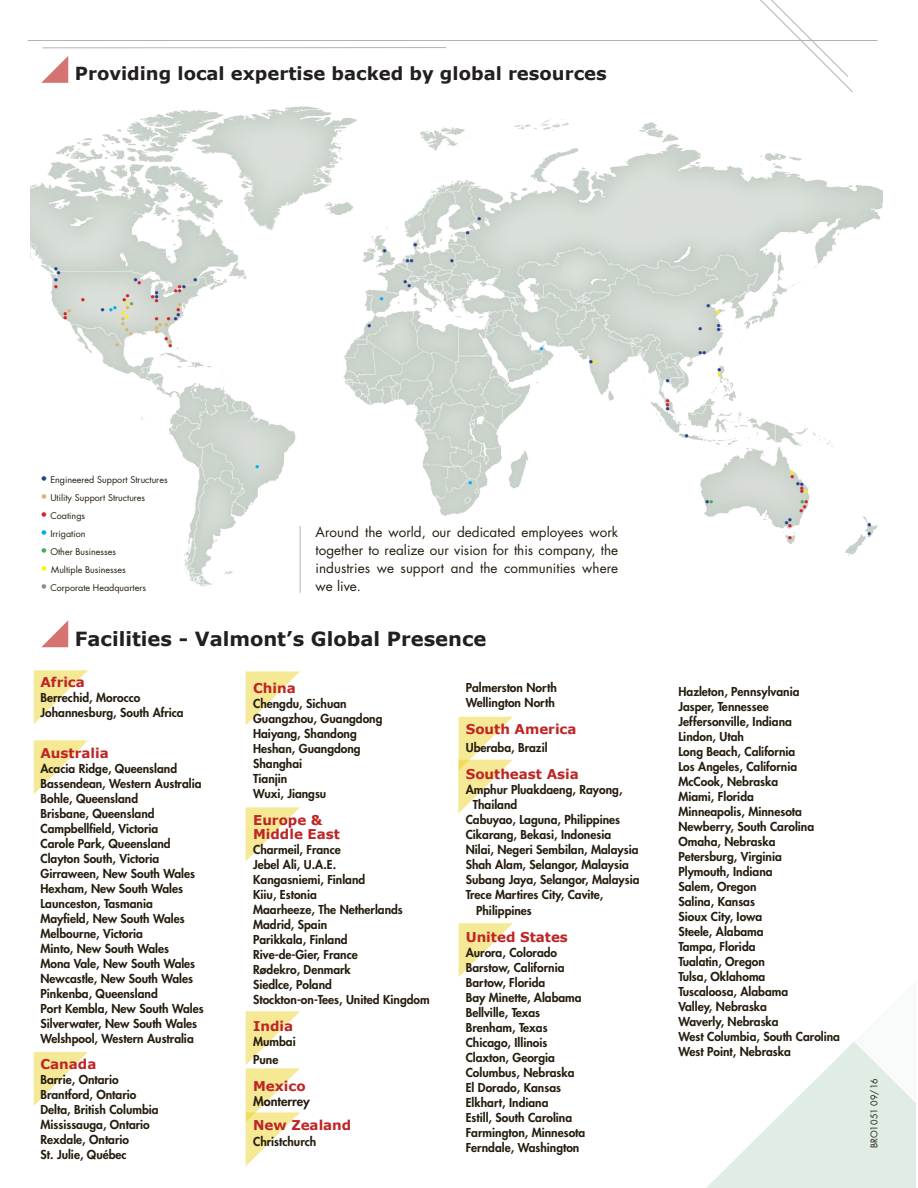
<style>
.page{position:relative;width:918px;height:1188px;background:#fff}
.page>*{position:absolute;margin:0;border:0;box-sizing:border-box;transform-origin:0 0}
.t1{font:700 19.5px "Verdana";color:#231f20}
.t2{font:700 18px "Verdana";color:#231f20}
.t3{font:13.5px/18px "Futura Std";color:#251d0e;text-align:justify}
.t4{font:700 13.5px/14.5px "Verdana";color:#be2525}
.t5{font:800 12.75px "Futura Std";color:#251d0e}
.t6{font:800 12px/15px "Futura Std";color:#251d0e}
.t7{font:9px "Futura Std";color:#251d0e}
.t8{font:8.7px/8.6px "Futura Std";color:#253f8e}
.t9{font:8.7px "Futura Std";color:#d1232a}
.t10{font:8.7px "Futura Std";color:#dcb46b}
.t11{font:8.7px "Futura Std";color:#00aeef}
.t12{font:8.7px "Futura Std";color:#fff101}
.t13{font:8.7px "Futura Std";color:#40ae49}
.s1{color:#d1232a}
.s2{color:#99877d}
.s3{color:#253f8e}
.s4{color:#dcb46b}
.s5{font-size:12px;color:#253f8e}
.s6{font-size:12px;color:#dcb46b}
.s7{font-size:12px;color:#d1232a}
.s8{font-size:12px;color:#00aeef}
.s9{font-size:12px;color:#40ae49}
.s10{font-size:12px;color:#fff101}
.s11{font-size:12px;color:#99877d}
.s12{color:#fff101}
.s13{color:#40ae49}
</style>
<div class="page">
<svg style="left:459px;top:923px;width:54px;height:54px"></svg>
<svg style="left:246px;top:1011px;width:54px;height:155px"></svg>
<svg style="left:34px;top:1052px;width:54px;height:54px"></svg>
<svg style="left:34px;top:670px;width:54px;height:54px"></svg>
<svg style="left:34px;top:740px;width:54px;height:54px"></svg>
<svg style="left:246px;top:671px;width:54px;height:54px"></svg>
<svg style="left:246px;top:807px;width:54px;height:54px"></svg>
<svg style="left:458px;top:717px;width:55px;height:97px"></svg>
<svg style="left:706px;top:1103px;width:210px;height:85px;fill:#dfede5"></svg>
<svg style="left:760px;top:0;width:93px;height:92px"></svg>
<svg style="left:41px;top:620px;width:27px;height:27px"></svg>
<hr style="left:43px;top:47px;width:403px;height:1px;background:#b2b3b7">
<svg style="left:41px;top:56px;width:27px;height:27px"></svg>
<hr style="left:28px;top:40px;width:849px;height:1px;background:#b2b3b7">
<svg style="left:792px;top:981px;width:124px;height:122px"></svg>
<img style="left:31px;top:106px;width:851px;height:487px">
<h2 class="t2" style="left:75px;top:62px;width:534px">Providing local expertise backed by global resources</h2>
<p class="t8" style="left:54px;top:267px;width:9px">•• •</p>
<p class="t9" style="left:54px;top:281px;width:7px">•</p>
<p class="t9" style="left:63px;top:311px;width:11px">••<sup>•</sup></p>
<p class="t9" style="left:81px;top:294px;width:7px">•</p>
<p class="t8" style="left:133px;top:275px;width:11px">•<span class="s1">•</span></p>
<p class="t8" style="left:193px;top:275px;width:7px">•</p>
<p class="t9" style="left:173px;top:285px;width:15px">• <sup>•</sup>••</p>
<p class="t8" style="left:173px;top:313px;width:9px">••</p>
<p class="t8" style="left:154px;top:291px;width:7px">••</p>
<p class="t9" style="left:154px;top:295px;width:7px">•</p>
<p class="t9" style="left:122px;top:292px;width:10px">••</p>
<p class="t9" style="left:150px;top:291px;width:7px">•</p>
<p class="t12" style="left:125px;top:298px;width:11px">•<span class="s2">•</span></p>
<p class="t11" style="left:100px;top:304px;width:31px"><span class="s3">•</span>•• <span class="s4">•</span></p>
<p class="t10" style="left:178px;top:299px;width:7px">•</p>
<p class="t9" style="left:176px;top:304px;width:7px">•</p>
<p class="t12" style="left:120px;top:307px;width:7px">•</p>
<p class="t10" style="left:120px;top:313px;width:11px">•<sup>•</sup></p>
<p class="t10" style="left:120px;top:318px;width:7px">•</p>
<p class="t10" style="left:124px;top:324px;width:7px">•</p>
<p class="t9" style="left:154px;top:313px;width:19px">• •</p>
<p class="t10" style="left:154px;top:321px;width:16px">••••</p>
<p class="t10" style="left:128px;top:329px;width:7px">•</p>
<p class="t9" style="left:164px;top:334px;width:11px">•<span class="s4">•</span></p>
<p class="t10" style="left:115px;top:339px;width:7px">•</p>
<p class="t9" style="left:168px;top:340px;width:7px">•</p>
<p class="t7" style="left:40px;top:474px;width:129px"><span class="s5">•</span> Engineered Support Structures</p>
<p class="t7" style="left:40px;top:492px;width:106px"><span class="s6">•</span> Utility Support Structures</p>
<p class="t7" style="left:40px;top:510px;width:46px"><span class="s7">•</span> Coatings</p>
<p class="t7" style="left:40px;top:528px;width:47px"><span class="s8">•</span> Irrigation</p>
<p class="t7" style="left:40px;top:546px;width:77px"><span class="s9">•</span> Other Businesses</p>
<p class="t7" style="left:40px;top:564px;width:87px"><span class="s10">•</span> Multiple Businesses</p>
<p class="t7" style="left:40px;top:582px;width:107px"><span class="s11">•</span> Corporate Headquarters</p>
<p class="t11" style="left:255px;top:461px;width:7px">•</p>
<p class="t8" style="left:382px;top:247px;width:7px">•</p>
<p class="t11" style="left:379px;top:293px;width:7px">•</p>
<p class="t8" style="left:367px;top:321px;width:7px">•</p>
<p class="t8" style="left:413px;top:241px;width:7px">•</p>
<p class="t8" style="left:405px;top:256px;width:11px">••</p>
<p class="t8" style="left:403px;top:277px;width:7px">•</p>
<p class="t8" style="left:407px;top:282px;width:7px">•</p>
<p class="t8" style="left:450px;top:256px;width:7px">•</p>
<p class="t8" style="left:465px;top:228px;width:7px">•</p>
<p class="t8" style="left:477px;top:215px;width:7px">•</p>
<p class="t11" style="left:468px;top:478px;width:7px">•</p>
<p class="t11" style="left:539px;top:343px;width:7px">•</p>
<p class="t8" style="left:589px;top:358px;width:11px">•<span class="s12">•</span></p>
<p class="t3" style="left:316px;top:523px;width:304px">Around the world, our dedicated employees work together to realize our vision for this company, the industries we support and the communities where we live.</p>
<h1 class="t1" style="left:75px;top:626px;width:413px">Facilities - Valmont’s Global Presence</h1>
<p class="t4" style="left:40px;top:675px;width:46px">Africa</p>
<p class="t6" style="left:40px;top:691px;width:145px">Berrechid, Morocco<br>Johannesburg, South Africa</p>
<p class="t4" style="left:40px;top:746px;width:70px">Australia</p>
<p class="t6" style="left:40px;top:761px;width:165px">Acacia Ridge, Queensland<br>Bassendean, Western Australia<br>Bohle, Queensland<br>Brisbane, Queensland<br>Campbellfield, Victoria<br>Carole Park, Queensland<br>Clayton South, Victoria<br>Girraween, New South Wales<br>Hexham, New South Wales<br>Launceston, Tasmania<br>Mayfield, New South Wales<br>Melbourne, Victoria<br>Minto, New South Wales<br>Mona Vale, New South Wales<br>Newcastle, New South Wales<br>Pinkenba, Queensland<br>Port Kembla, New South Wales<br>Silverwater, New South Wales<br>Welshpool, Western Australia</p>
<p class="t4" style="left:40px;top:1057px;width:57px">Canada</p>
<p class="t6" style="left:40px;top:1072px;width:120px">Barrie, Ontario<br>Brantford, Ontario<br>Delta, British Columbia<br>Mississauga, Ontario<br>Rexdale, Ontario<br>St. Julie, Québec</p>
<p class="t4" style="left:253px;top:681px;width:44px">China</p>
<p class="t6" style="left:253px;top:696px;width:131px">Chengdu, Sichuan<br>Guangzhou, Guangdong<br>Haiyang, Shandong<br>Heshan, Guangdong<br>Shanghai<br>Tianjin<br>Wuxi, Jiangsu</p>
<p class="t4" style="left:253px;top:813px;width:88px">Europe &amp;<br>Middle East</p>
<p class="t6" style="left:253px;top:842px;width:178px">Charmeil, France<br>Jebel Ali, U.A.E.<br>Kangasniemi, Finland<br>Kiiu, Estonia<br>Maarheeze, The Netherlands<br>Madrid, Spain<br>Parikkala, Finland<br>Rive-de-Gier, France<br>Rødekro, Denmark<br>Siedlce, Poland<br>Stockton-on-Tees, United Kingdom</p>
<p class="t4" style="left:253px;top:1019px;width:42px">India</p>
<p class="t6" style="left:253px;top:1033px;width:44px;line-height:18px">Mumbai<br>Pune</p>
<p class="t4" style="left:253px;top:1078px;width:54px">Mexico</p>
<p class="t5" style="left:253px;top:1093px;width:58px">Monterrey</p>
<p class="t4" style="left:253px;top:1117px;width:100px">New Zealand</p>
<p class="t6" style="left:253px;top:1134px;width:65px">Christchurch</p>
<p class="t6" style="left:466px;top:681px;width:93px">Palmerston North<br>Wellington North</p>
<p class="t4" style="left:466px;top:722px;width:112px">South America</p>
<p class="t6" style="left:466px;top:740px;width:83px">Uberaba, Brazil</p>
<p class="t4" style="left:466px;top:767px;width:115px">Southeast Asia</p>
<p class="t6" style="left:466px;top:782px;width:158px">Amphur Pluakdaeng, Rayong,</p>
<p class="t6" style="left:473px;top:797px;width:46px">Thailand</p>
<p class="t6" style="left:466px;top:812px;width:156px">Cabuyao, Laguna, Philippines</p>
<p class="t6" style="left:466px;top:827px;width:147px">Cikarang, Bekasi, Indonesia</p>
<p class="t6" style="left:466px;top:842px;width:174px">Nilai, Negeri Sembilan, Malaysia</p>
<p class="t6" style="left:466px;top:857px;width:165px">Shah Alam, Selangor, Malaysia</p>
<p class="t6" style="left:466px;top:872px;width:175px">Subang Jaya, Selangor, Malaysia</p>
<p class="t6" style="left:466px;top:887px;width:139px">Trece Martires City, Cavite,</p>
<p class="t6" style="left:476px;top:903px;width:57px">Philippines</p>
<p class="t4" style="left:466px;top:930px;width:104px">United States</p>
<p class="t6" style="left:466px;top:945px;width:121px">Aurora, Colorado<br>Barstow, California<br>Bartow, Florida<br>Bay Minette, Alabama<br>Bellville, Texas<br>Brenham, Texas<br>Chicago, Illinois<br>Claxton, Georgia<br>Columbus, Nebraska<br>El Dorado, Kansas<br>Elkhart, Indiana<br>Estill, South Carolina<br>Farmington, Minnesota<br>Ferndale, Washington</p>
<p class="t8" style="left:665px;top:377px;width:7px">•</p>
<p class="t8" style="left:665px;top:404px;width:7px">•</p>
<p class="t9" style="left:665px;top:397px;width:7px">••</p>
<p class="t8" style="left:706px;top:302px;width:7px">•</p>
<p class="t8" style="left:698px;top:325px;width:7px">•</p>
<p class="t8" style="left:698px;top:349px;width:11px">••</p>
<p class="t12" style="left:715px;top:307px;width:7px">•</p>
<p class="t8" style="left:723px;top:323px;width:11px;rotate:90deg">••</p>
<p class="t8" style="left:717px;top:365px;width:7px">•</p>
<p class="t12" style="left:717px;top:368px;width:7px">•</p>
<p class="t8" style="left:684px;top:432px;width:7px">•</p>
<p class="t8" style="left:705px;top:497px;width:11px">•<span class="s13">•</span></p>
<p class="t12" style="left:790px;top:467px;width:7px">•</p>
<p class="t9" style="left:790px;top:471px;width:7px">•</p>
<p class="t8" style="left:796px;top:480px;width:7px">•</p>
<p class="t9" style="left:804px;top:495px;width:7px;rotate:-180deg">••<span class="s3">•</span></p>
<p class="t12" style="left:804px;top:486px;width:7px">•</p>
<p class="t9" style="left:802px;top:501px;width:7px">•</p>
<p class="t13" style="left:800px;top:497px;width:11px">•<span class="s1">•</span></p>
<p class="t9" style="left:799px;top:505px;width:7px">•</p>
<p class="t8" style="left:784px;top:517px;width:10px">••</p>
<p class="t9" style="left:788px;top:520px;width:7px">•</p>
<p class="t9" style="left:788px;top:532px;width:7px">•</p>
<p class="t6" style="left:678px;top:684px;width:163px">Hazleton, Pennsylvania<br>Jasper, Tennessee<br>Jeffersonville, Indiana<br>Lindon, Utah<br>Long Beach, California<br>Los Angeles, California<br>McCook, Nebraska<br>Miami, Florida<br>Minneapolis, Minnesota<br>Newberry, South Carolina<br>Omaha, Nebraska<br>Petersburg, Virginia<br>Plymouth, Indiana<br>Salem, Oregon<br>Salina, Kansas<br>Sioux City, Iowa<br>Steele, Alabama<br>Tampa, Florida<br>Tualatin, Oregon<br>Tulsa, Oklahoma<br>Tuscaloosa, Alabama<br>Valley, Nebraska<br>Waverly, Nebraska<br>West Columbia, South Carolina<br>West Point, Nebraska</p>
<p class="t8" style="left:867px;top:521px;width:7px">•</p>
<p class="t8" style="left:867px;top:530px;width:7px">•</p>
<p class="t7" style="left:869px;top:1148px;width:72px;rotate:-90deg">BRO1051 09/16</p>
</div>
